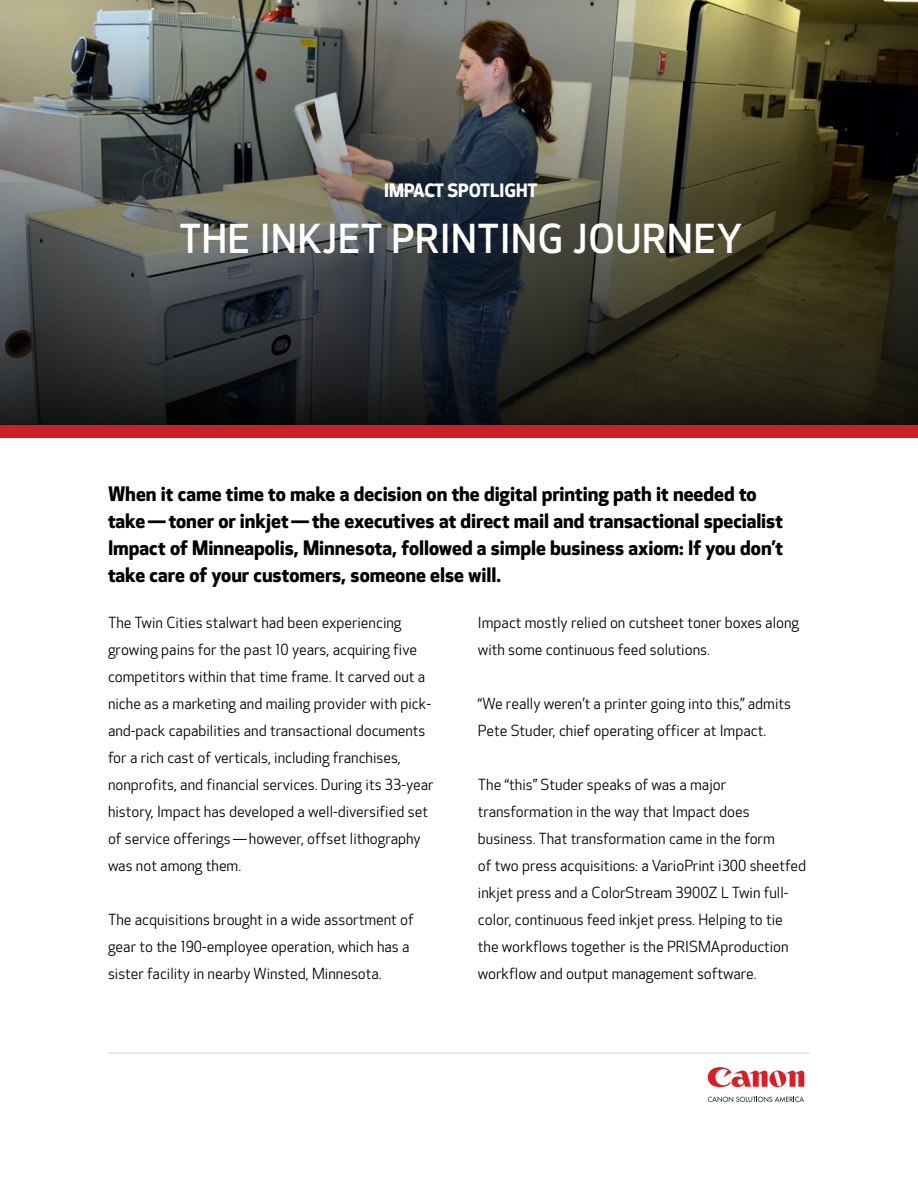
<style>
.page{position:relative;width:918px;height:1188px;background:#fff}
.page>*{position:absolute;margin:0;border:0;box-sizing:border-box;transform-origin:0 0}
.t1{font:500 39px "Optic Sans 301";letter-spacing:.02em;color:#fff}
.t2{font:700 19.5px/27px "Optic Sans 401";letter-spacing:-.005em;color:#000001}
.t3{font:700 18px "Optic Sans 401";color:#fff}
.t4{font:15px/27px "Optic Sans 201";color:#000001}
</style>
<div class="page">
<img style="left:0;top:0;width:918px;height:426px">
<div style="left:0;top:426px;width:918px;height:12px;background:#cd1f25"></div>
<hr style="left:108px;top:1052px;width:702px;height:2px;background:#e1e2e4">
<svg style="left:708px;top:1096px;width:96px;height:6px"></svg>
<svg style="left:708px;top:1067px;width:96px;height:20px"></svg>
<p class="t3" style="left:384px;top:180px;width:155px">IMPACT SPOTLIGHT</p>
<h1 class="t1" style="left:179px;top:217px;width:565px">THE INKJET PRINTING JOURNEY</h1>
<p class="t2" style="left:108px;top:480px;width:677px">When it came time to make a decision on the digital printing path it needed to take — toner or inkjet — the executives at direct mail and transactional specialist Impact of Minneapolis, Minnesota, followed a simple business axiom: If you don’t take care of your customers, someone else will.</p>
<p class="t4" style="left:108px;top:610px;width:327px">The Twin Cities stalwart had been experiencing growing pains for the past 10 years, acquiring five competitors within that time frame. It carved out a niche as a marketing and mailing provider with pick&shy;and-pack capabilities and transactional documents for a rich cast of verticals, including franchises, nonprofits, and financial services. During its 33-year history, Impact has developed a well-diversified set of service offerings — however, offset lithography was not among them.</p>
<p class="t4" style="left:108px;top:907px;width:307px">The acquisitions brought in a wide assortment of gear to the 190-employee operation, which has a sister facility in nearby Winsted, Minnesota.</p>
<p class="t4" style="left:478px;top:610px;width:323px">Impact mostly relied on cutsheet toner boxes along with some continuous feed solutions.</p>
<p class="t4" style="left:478px;top:691px;width:315px">“We really weren’t a printer going into this,” admits<br>Pete Studer, chief operating officer at Impact.</p>
<p class="t4" style="left:478px;top:772px;width:330px">The “this” Studer speaks of was a major transformation in the way that Impact does business. That transformation came in the form<br>of two press acquisitions: a VarioPrint i300 sheetfed inkjet press and a ColorStream 3900Z L Twin full&shy;color, continuous feed inkjet press. Helping to tie the workflows together is the PRISMAproduction workflow and output management software.</p>
</div>
